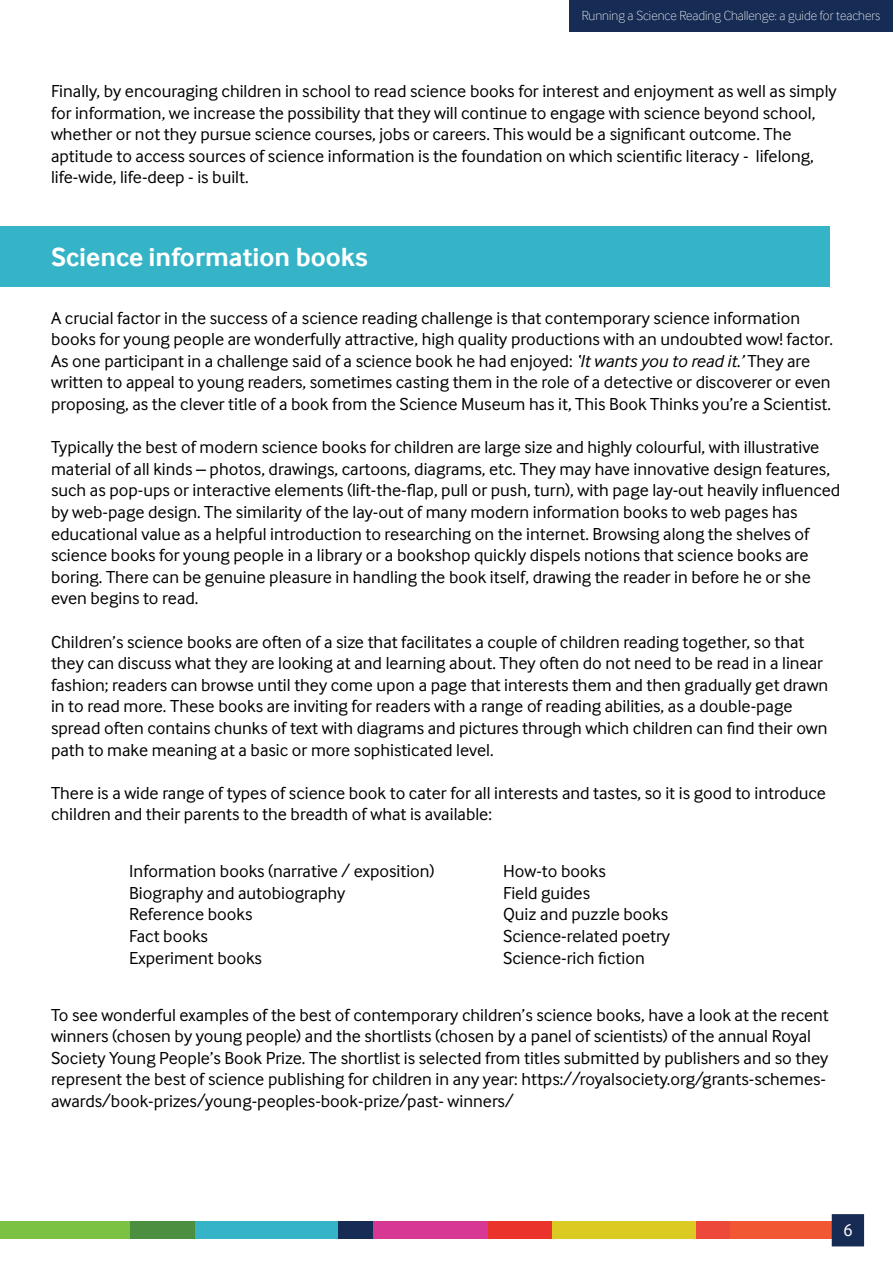
<style>
.page{position:relative;width:893px;height:1263px;background:#fff}
.page>*{position:absolute;margin:0;border:0;box-sizing:border-box;transform-origin:0 0}
.t1{font:700 27px "Inter Face";color:#fff}
.t2{font:18px/21.6px "Inter Face";color:#000}
.t3{font:18px "Inter Face";color:#fff}
.t4{font:100 13.5px "Inter Face";color:#fff}
.s1{font-style:italic}
</style>
<div class="page">
<div style="left:0;top:1222px;width:130px;height:17px;background:#7bc242"></div>
<div style="left:195px;top:1222px;width:143px;height:17px;background:#35b3c7"></div>
<div style="left:130px;top:1222px;width:65px;height:17px;background:#4d8f41"></div>
<div style="left:372px;top:1222px;width:116px;height:17px;background:#d63894"></div>
<div style="left:338px;top:1222px;width:34px;height:17px;background:#172c54"></div>
<div style="left:552px;top:1222px;width:144px;height:17px;background:#dbca22"></div>
<div style="left:488px;top:1222px;width:64px;height:17px;background:#e9332b"></div>
<div style="left:730px;top:1222px;width:134px;height:17px;background:#f15732"></div>
<div style="left:696px;top:1222px;width:34px;height:17px;background:#ed493a"></div>
<div style="left:832px;top:1214px;width:32px;height:32px;background:#172c54"></div>
<div style="left:569px;top:0;width:324px;height:32px;background:#172c54"></div>
<div style="left:0;top:226px;width:829px;height:61px;background:#35b3c7"></div>
<p class="t4" style="left:582px;top:8px;width:300px">Running a Science Reading Challenge: a guide for teachers</p>
<p class="t2" style="left:51px;top:80px;width:787px">Finally, by encouraging children in school to read science books for interest and enjoyment as well as simply for information, we increase the possibility that they will continue to engage with science beyond school, whether or not they pursue science courses, jobs or careers. This would be a significant outcome. The aptitude to access sources of science information is the foundation on which scientific literacy - lifelong, life-wide, life-deep - is built.</p>
<h1 class="t1" style="left:51px;top:241px;width:318px">Science information books</h1>
<p class="t2" style="left:51px;top:307px;width:783px">A crucial factor in the success of a science reading challenge is that contemporary science information books for young people are wonderfully attractive, high quality productions with an undoubted wow! factor.<br>As one participant in a challenge said of a science book he had enjoyed: <span class="s1">‘It wants you to read it.’</span> They are written to appeal to young readers, sometimes casting them in the role of a detective or discoverer or even proposing, as the clever title of a book from the Science Museum has it, This Book Thinks you’re a Scientist.</p>
<p class="t2" style="left:51px;top:436px;width:791px">Typically the best of modern science books for children are large size and highly colourful, with illustrative material of all kinds – photos, drawings, cartoons, diagrams, etc. They may have innovative design features, such as pop-ups or interactive elements (lift-the-flap, pull or push, turn), with page lay-out heavily influenced by web-page design. The similarity of the lay-out of many modern information books to web pages has educational value as a helpful introduction to researching on the internet. Browsing along the shelves of science books for young people in a library or a bookshop quickly dispels notions that science books are boring. There can be genuine pleasure in handling the book itself, drawing the reader in before he or she even begins to read.</p>
<p class="t2" style="left:51px;top:631px;width:779px">Children’s science books are often of a size that facilitates a couple of children reading together, so that they can discuss what they are looking at and learning about. They often do not need to be read in a linear fashion; readers can browse until they come upon a page that interests them and then gradually get drawn in to read more. These books are inviting for readers with a range of reading abilities, as a double-page spread often contains chunks of text with diagrams and pictures through which children can find their own path to make meaning at a basic or more sophisticated level.</p>
<p class="t2" style="left:51px;top:782px;width:776px">There is a wide range of types of science book to cater for all interests and tastes, so it is good to introduce children and their parents to the breadth of what is available:</p>
<p class="t2" style="left:129px;top:860px;width:307px">Information books (narrative / exposition)<br>Biography and autobiography<br>Reference books<br>Fact books<br>Experiment books</p>
<p class="t2" style="left:503px;top:860px;width:169px">How-to books<br>Field guides<br>Quiz and puzzle books<br>Science-related poetry<br>Science-rich fiction</p>
<p class="t2" style="left:51px;top:1004px;width:779px">To see wonderful examples of the best of contemporary children’s science books, have a look at the recent winners (chosen by young people) and the shortlists (chosen by a panel of scientists) of the annual Royal Society Young People’s Book Prize. The shortlist is selected from titles submitted by publishers and so they represent the best of science publishing for children in any year: https://royalsociety.org/grants-schemes&shy;awards/book-prizes/young-peoples-book-prize/past- winners/</p>
<p class="t3" style="left:843px;top:1220px;width:11px">6</p>
</div>
